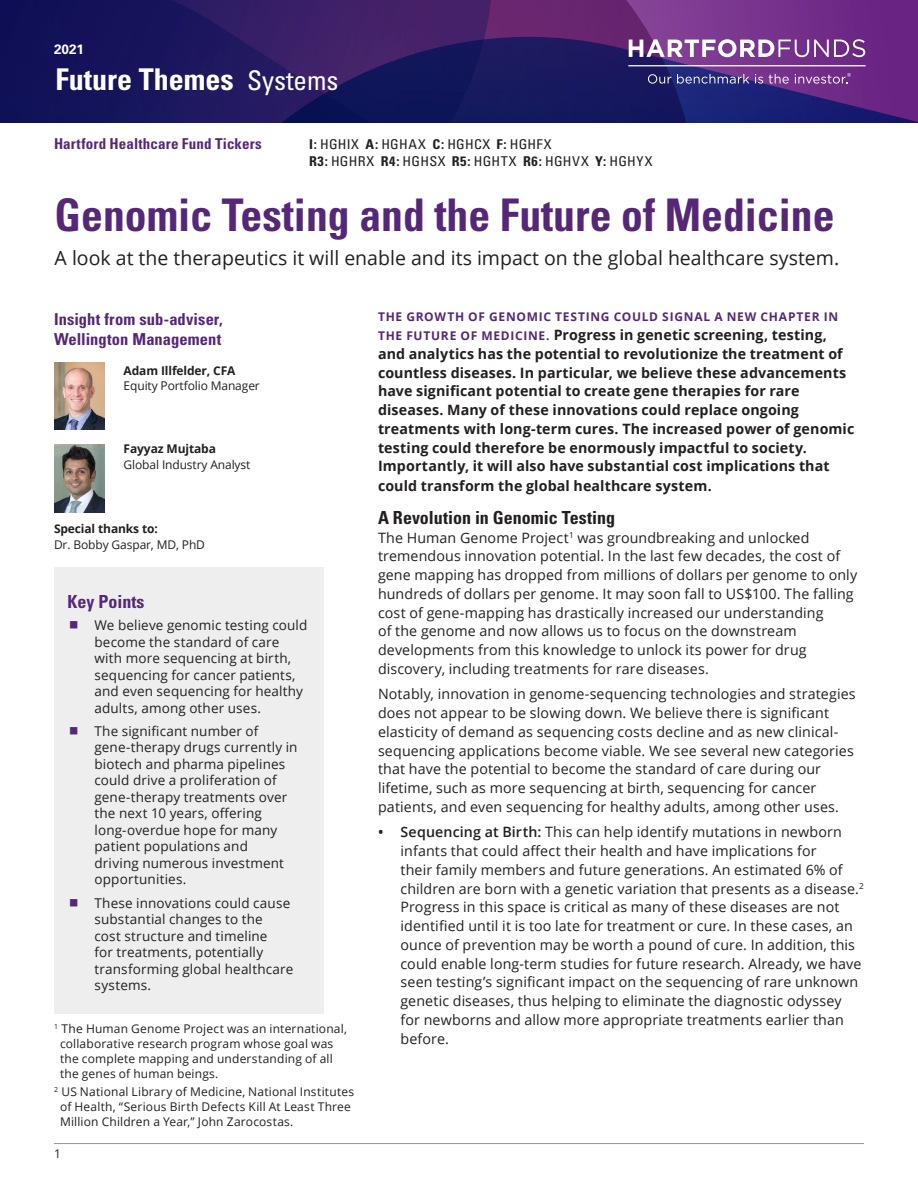
<style>
.page{position:relative;width:918px;height:1188px;background:#fff}
.page>*{position:absolute;margin:0;border:0;box-sizing:border-box;transform-origin:0 0}
.Paper_Title{font:700 condensed 45px "Univers";color:#562777}
.t1{font:700 condensed 30px "Univers";color:#fff}
.Paper_Title-2{font:19.5px "Open Sans";color:#231f20}
.Subhead_1_Black_Pub{font:700 condensed 18px "Univers";color:#231f20}
.t2{font:700 condensed 18px "Univers";color:#562777}
.Author_title_-_black{font:700 condensed 16.5px/19.5px "Univers";letter-spacing:.005em;color:#562777}
.Footnote{font:700 condensed 15px "Univers";letter-spacing:.01em;color:#562777}
.Body_copy{font:14.25px/18.8px "Open Sans";letter-spacing:.01em;color:#231f20}
.Body_copy-2{font:700 14.25px/18.9px "Open Sans";letter-spacing:.01em;color:#231f20}
.t3{font:13.5px/16.5px "Open Sans";letter-spacing:.01em;color:#231f20}
.Footnote-2{font:condensed 13.5px "Univers";letter-spacing:.02em;color:#231f20;scale:1.05 1}
.t4{font:700 13.5px "Univers";color:#fff}
.Footnote-3{font:12px/15px "Open Sans";letter-spacing:.015em;color:#231f20}
.Footnote-4{font:12px "Open Sans";letter-spacing:-.01em;color:#231f20}
.Body_copy-3{font:700 12px "Open Sans";letter-spacing:.06em;color:#562777}
.t5{font:700 12px "Open Sans";letter-spacing:-.01em;color:#231f20}
.s1{font-weight:400;font-size:27px}
.s2{font-weight:700}
.s3{font-size:12px;color:#562777}
.s4{font-weight:600}
</style>
<div class="page">
<hr style="left:54px;top:1143px;width:810px;height:1px;background:#939598">
<svg style="left:697px;top:0;width:221px;height:37px;background:#722d89"></svg>
<svg style="left:493px;top:0;width:204px;height:37px;background:#6f2c79"></svg>
<svg style="left:0;top:0;width:475px;height:123px;background:#21165e"></svg>
<svg style="left:132px;top:37px;width:786px;height:86px;background:#291c67"></svg>
<svg style="left:629px;top:39px;width:236px;height:18px"></svg>
<hr style="left:628px;top:65px;width:238px;height:1px;background:#fff">
<svg style="left:648px;top:74px;width:23px;height:10px"></svg>
<svg style="left:677px;top:74px;width:72px;height:10px"></svg>
<svg style="left:755px;top:74px;width:8px;height:10px"></svg>
<svg style="left:769px;top:74px;width:20px;height:10px"></svg>
<svg style="left:795px;top:73px;width:56px;height:11px"></svg>
<img style="left:54px;top:362px;width:50px;height:67px">
<img style="left:54px;top:445px;width:50px;height:67px">
<div style="left:54px;top:567px;width:270px;height:446px;background:#eeeeef"></div>
<p class="t4" style="left:54px;top:41px;width:32px">2021</p>
<h2 class="t1" style="left:56px;top:61px;width:285px">Future Themes <span class="s1">Systems</span></h2>
<p class="Footnote" style="left:54px;top:135px;width:209px">Hartford Healthcare Fund Tickers</p>
<p class="Footnote-2" style="left:309px;top:136px;width:233px"><span class="s2">I:</span> HGHIX <span class="s2">A:</span> HGHAX <span class="s2">C:</span> HGHCX <span class="s2">F:</span> HGHFX</p>
<p class="Footnote-2" style="left:309px;top:152px;width:329px"><span class="s2">R3:</span> HGHRX <span class="s2">R4:</span> HGHSX <span class="s2">R5:</span> HGHTX <span class="s2">R6:</span> HGHVX <span class="s2">Y:</span> HGHYX</p>
<p class="Paper_Title" style="left:55px;top:187px;width:781px">Genomic Testing and the Future of Medicine</p>
<p class="Paper_Title-2" style="left:55px;top:245px;width:786px">A look at the therapeutics it will enable and its impact on the global healthcare system.</p>
<p class="Author_title_-_black" style="left:54px;top:310px;width:170px">Insight from sub-adviser,<br>Wellington Management</p>
<p class="t5" style="left:124px;top:362px;width:113px">Adam Illfelder, CFA</p>
<p class="Footnote-4" style="left:124px;top:378px;width:138px">Equity Portfolio Manager</p>
<p class="t5" style="left:124px;top:440px;width:94px">Fayyaz Mujtaba</p>
<p class="Footnote-4" style="left:124px;top:456px;width:128px">Global Industry Analyst</p>
<p class="t5" style="left:54px;top:520px;width:105px">Special thanks to:</p>
<p class="Footnote-4" style="left:54px;top:536px;width:153px">Dr. Bobby Gaspar, MD, PhD</p>
<p class="t2" style="left:68px;top:591px;width:79px">Key Points</p>
<p class="t3" style="left:94px;top:617px;width:214px">We believe genomic testing could become the standard of care with more sequencing at birth, sequencing for cancer patients, and even sequencing for healthy adults, among other uses.</p>
<p class="t3" style="left:94px;top:722px;width:205px">The significant number of gene-therapy drugs currently in biotech and pharma pipelines could drive a proliferation of gene-therapy treatments over the next 10 years, offering long-overdue hope for many patient populations and<br>driving numerous investment opportunities.</p>
<p class="t3" style="left:94px;top:894px;width:200px">These innovations could cause substantial changes to the<br>cost structure and timeline<br>for treatments, potentially transforming global healthcare systems.</p>
<p class="Footnote-3" style="left:60px;top:1021px;width:288px;text-indent:-6px"><sup>1</sup> The Human Genome Project was an international, collaborative research program whose goal was the complete mapping and understanding of all the genes of human beings.</p>
<p class="Footnote-3" style="left:60px;top:1084px;width:296px;text-indent:-6px"><sup>2</sup> US National Library of Medicine, National Institutes of Health, “Serious Birth Defects Kill At Least Three<br>Million Children a Year,” John Zarocostas.</p>
<p class="Footnote-3" style="left:54px;top:1145px;width:8px">1</p>
<p class="Body_copy-3" style="left:378px;top:308px;width:462px">THE GROWTH OF GENOMIC TESTING COULD SIGNAL A NEW CHAPTER IN</p>
<p class="Body_copy-2" style="left:378px;top:325px;width:478px"><span class="s3">THE FUTURE OF MEDICINE.</span> Progress in genetic screening, testing, and analytics has the potential to revolutionize the treatment of countless diseases. In particular, we believe these advancements have significant potential to create gene therapies for rare diseases. Many of these innovations could replace ongoing treatments with long-term cures. The increased power of genomic testing could therefore be enormously impactful to society.<br>Importantly, it will also have substantial cost implications that could transform the global healthcare system.</p>
<p class="Subhead_1_Black_Pub" style="left:378px;top:506px;width:239px">A Revolution in Genomic Testing</p>
<p class="Body_copy" style="left:378px;top:528px;width:481px">The Human Genome Project<sup>1</sup> was groundbreaking and unlocked tremendous innovation potential. In the last few decades, the cost of gene mapping has dropped from millions of dollars per genome to only hundreds of dollars per genome. It may soon fall to US$100. The falling cost of gene-mapping has drastically increased our understanding<br>of the genome and now allows us to focus on the downstream developments from this knowledge to unlock its power for drug discovery, including treatments for rare diseases.</p>
<p class="Body_copy" style="left:378px;top:684px;width:479px">Notably, innovation in genome-sequencing technologies and strategies does not appear to be slowing down. We believe there is significant elasticity of demand as sequencing costs decline and as new clinical&shy;sequencing applications become viable. We see several new categories that have the potential to become the standard of care during our lifetime, such as more sequencing at birth, sequencing for cancer patients, and even sequencing for healthy adults, among other uses.</p>
<p class="Body_copy" style="left:400px;top:822px;width:465px;text-indent:-22px"><span class="s4">• Sequencing at Birth:</span> This can help identify mutations in newborn infants that could affect their health and have implications for<br>their family members and future generations. An estimated 6% of children are born with a genetic variation that presents as a disease.<sup>2<br></sup>Progress in this space is critical as many of these diseases are not identified until it is too late for treatment or cure. In these cases, an ounce of prevention may be worth a pound of cure. In addition, this could enable long-term studies for future research. Already, we have seen testing’s significant impact on the sequencing of rare unknown genetic diseases, thus helping to eliminate the diagnostic odyssey for newborns and allow more appropriate treatments earlier than before.</p>
</div>
